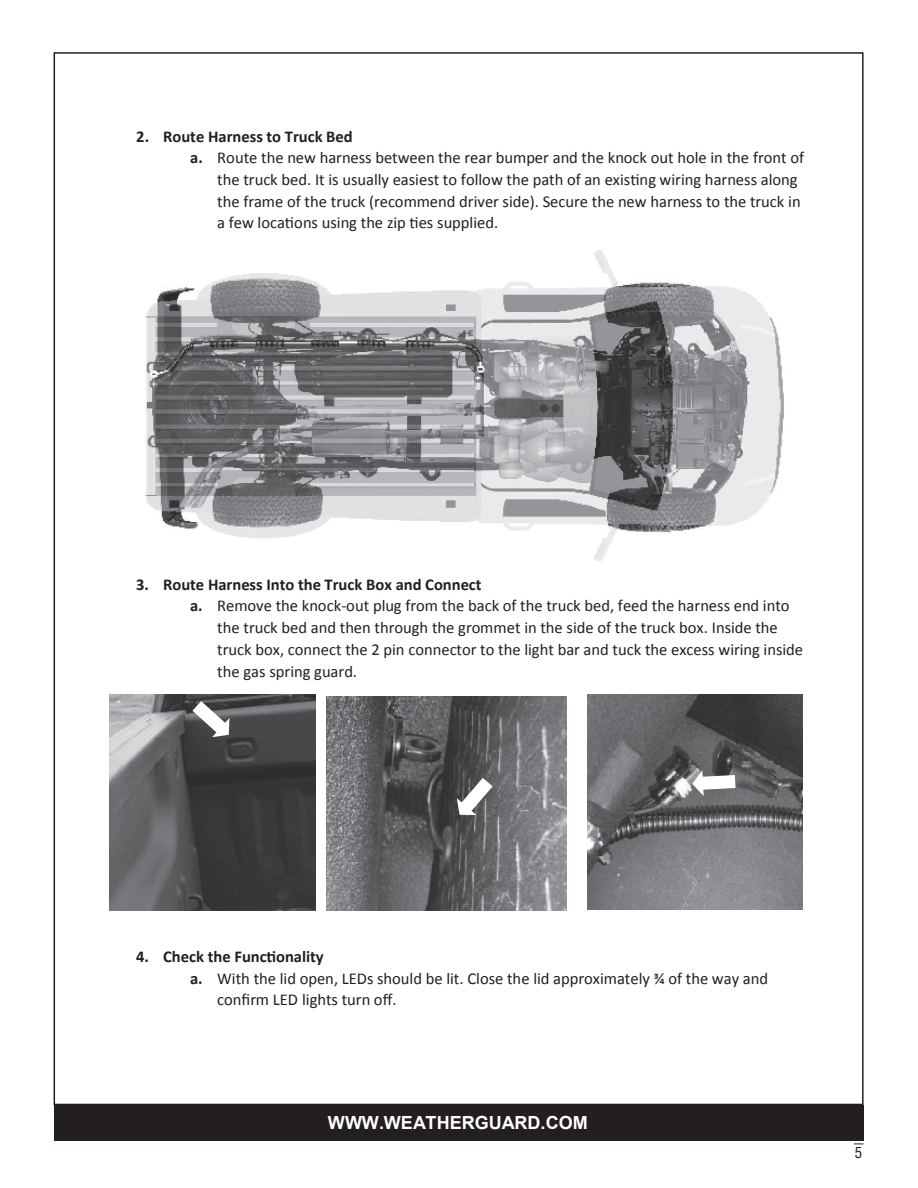
<style>
.page{position:relative;width:918px;height:1188px;background:#fff}
.page>*{position:absolute;margin:0;border:0;box-sizing:border-box;transform-origin:0 0}
.t1{font:700 18px "Arial";color:#fff}
.t2{font:16.5px "Calibri";color:#231f20}
.t3{font:700 16.5px "Calibri";letter-spacing:-.005em;color:#231f20}
.t4{font:condensed 15px "Helvetica LT Std";color:#231f20}
.s1{font-weight:700}
</style>
<div class="page">
<div style="left:54px;top:1105px;width:810px;height:36px;background:#231f20"></div>
<img style="left:145px;top:249px;width:639px;height:311px">
<img style="left:109px;top:695px;width:206px;height:216px">
<img style="left:327px;top:697px;width:240px;height:214px">
<img style="left:587px;top:695px;width:215px;height:215px">
<svg style="left:192px;top:701px;width:37px;height:36px"></svg>
<svg style="left:457px;top:778px;width:36px;height:37px"></svg>
<svg style="left:692px;top:770px;width:44px;height:26px"></svg>
<p class="t3" style="left:136px;top:126px;width:218px">2. Route Harness to Truck Bed</p>
<p class="t2" style="left:190px;top:148px;width:615px"><span class="s1">a.</span> Route the new harness between the rear bumper and the knock out hole in the front of</p>
<p class="t2" style="left:217px;top:169px;width:582px">the truck bed. It is usually easiest to follow the path of an existing wiring harness along</p>
<p class="t2" style="left:217px;top:191px;width:585px">the frame of the truck (recommend driver side). Secure the new harness to the truck in</p>
<p class="t2" style="left:217px;top:212px;width:283px">a few locations using the zip ties supplied.</p>
<p class="t3" style="left:136px;top:574px;width:347px">3. Route Harness Into the Truck Box and Connect</p>
<p class="t2" style="left:190px;top:596px;width:601px"><span class="s1">a.</span> Remove the knock-out plug from the back of the truck bed, feed the harness end into</p>
<p class="t2" style="left:217px;top:617px;width:562px">the truck bed and then through the grommet in the side of the truck box. Inside the</p>
<p class="t2" style="left:217px;top:639px;width:588px">truck box, connect the 2 pin connector to the light bar and tuck the excess wiring inside</p>
<p class="t2" style="left:217px;top:661px;width:141px">the gas spring guard.</p>
<p class="t3" style="left:136px;top:946px;width:189px">4. Check the Functionality</p>
<p class="t2" style="left:190px;top:968px;width:580px"><span class="s1">a.</span> With the lid open, LEDs should be lit. Close the lid approximately ¾ of the way and</p>
<p class="t2" style="left:217px;top:989px;width:181px">confirm LED lights turn off.</p>
<p class="t1" style="left:328px;top:1110px;width:261px">WWW.WEATHERGUARD.COM</p>
<p class="t4" style="left:855px;top:1143px;width:9px">5</p>
</div>
